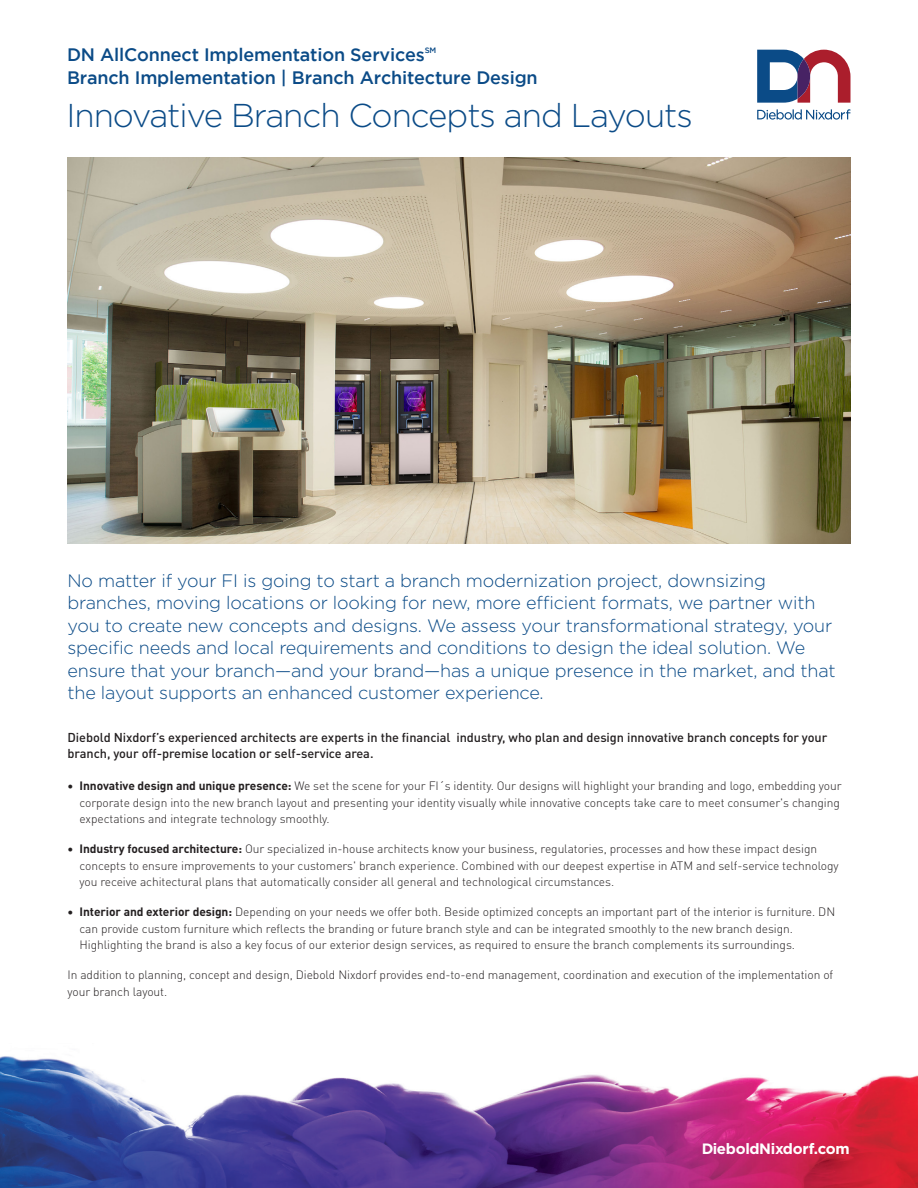
<style>
.page{position:relative;width:918px;height:1188px;background:#fff}
.page>*{position:absolute;margin:0;border:0;box-sizing:border-box;transform-origin:0 0}
.t1{font:300 33px "Gotham";letter-spacing:-.03em;color:#0b4b87}
.H3_-_Blue_Large_Intr{font:300 18px/22.5px "Gotham";letter-spacing:-.01em;color:#0b4b87}
.H1_-_Bold_Headline_P{font:500 18px "Gotham";letter-spacing:-.01em;color:#0b4b87}
.t2{font:700 15px "Gotham";letter-spacing:-.02em;color:#fff}
.H6_-_Black_Body_Subh{font:500 12.75px/15.8px "DIN Pro";letter-spacing:-.005em;color:#231f20}
.BC1_-_Main_Body_Copy{font:300 12px/16.5px "DIN Pro";letter-spacing:-.005em;color:#231f20}
.H1_-_Bold_Headline_P-2{font:500 7.8px "Gotham";color:#0b4b87}
.s1{font-weight:700}
</style>
<div class="page">
<img style="left:0;top:1056px;width:918px;height:132px">
<img style="left:68px;top:157px;width:782px;height:387px">
<svg style="left:757px;top:50px;width:93px;height:53px"></svg>
<svg style="left:757px;top:109px;width:93px;height:11px"></svg>
<p class="H1_-_Bold_Headline_P" style="left:67px;top:44px;width:359px">DN AllConnect Implementation Services</p>
<p class="H1_-_Bold_Headline_P-2" style="left:425px;top:46px;width:13px">SM</p>
<p class="H1_-_Bold_Headline_P" style="left:67px;top:67px;width:472px">Branch Implementation | Branch Architecture Design</p>
<p class="t1" style="left:66px;top:94px;width:628px">Innovative Branch Concepts and Layouts</p>
<p class="H3_-_Blue_Large_Intr" style="left:68px;top:569px;width:770px">No matter if your FI is going to start a branch modernization project, downsizing branches, moving locations or looking for new, more efficient formats, we partner with you to create new concepts and designs. We assess your transformational strategy, your specific needs and local requirements and conditions to design the ideal solution. We ensure that your branch—and your brand—has a unique presence in the market, and that the layout supports an enhanced customer experience.</p>
<p class="H6_-_Black_Body_Subh" style="left:68px;top:729px;width:761px">Diebold Nixdorf’s experienced architects are experts in the financial industry, who plan and design innovative branch concepts for your branch, your off-premise location or self-service area.</p>
<p class="BC1_-_Main_Body_Copy" style="left:80px;top:777px;width:764px;text-indent:-12px"><span class="s1">• Innovative design and unique presence:</span> We set the scene for your FI´s identity. Our designs will highlight your branding and logo, embedding your corporate design into the new branch layout and presenting your identity visually while innovative concepts take care to meet consumer's changing expectations and integrate technology smoothly.</p>
<p class="BC1_-_Main_Body_Copy" style="left:80px;top:840px;width:761px;text-indent:-12px"><span class="s1">• Industry focused architecture:</span> Our specialized in-house architects know your business, regulatories, processes and how these impact design concepts to ensure improvements to your customers' branch experience. Combined with our deepest expertise in ATM and self-service technology you receive achitectural plans that automatically consider all general and technological circumstances.</p>
<p class="BC1_-_Main_Body_Copy" style="left:80px;top:903px;width:757px;text-indent:-12px"><span class="s1">• Interior and exterior design:</span> Depending on your needs we offer both. Beside optimized concepts an important part of the interior is furniture. DN can provide custom furniture which reflects the branding or future branch style and can be integrated smoothly to the new branch design.<br>Highlighting the brand is also a key focus of our exterior design services, as required to ensure the branch complements its surroundings.</p>
<p class="BC1_-_Main_Body_Copy" style="left:68px;top:966px;width:767px">In addition to planning, concept and design, Diebold Nixdorf provides end-to-end management, coordination and execution of the implementation of your branch layout.</p>
<p class="t2" style="left:702px;top:1139px;width:150px">DieboldNixdorf.com</p>
</div>
